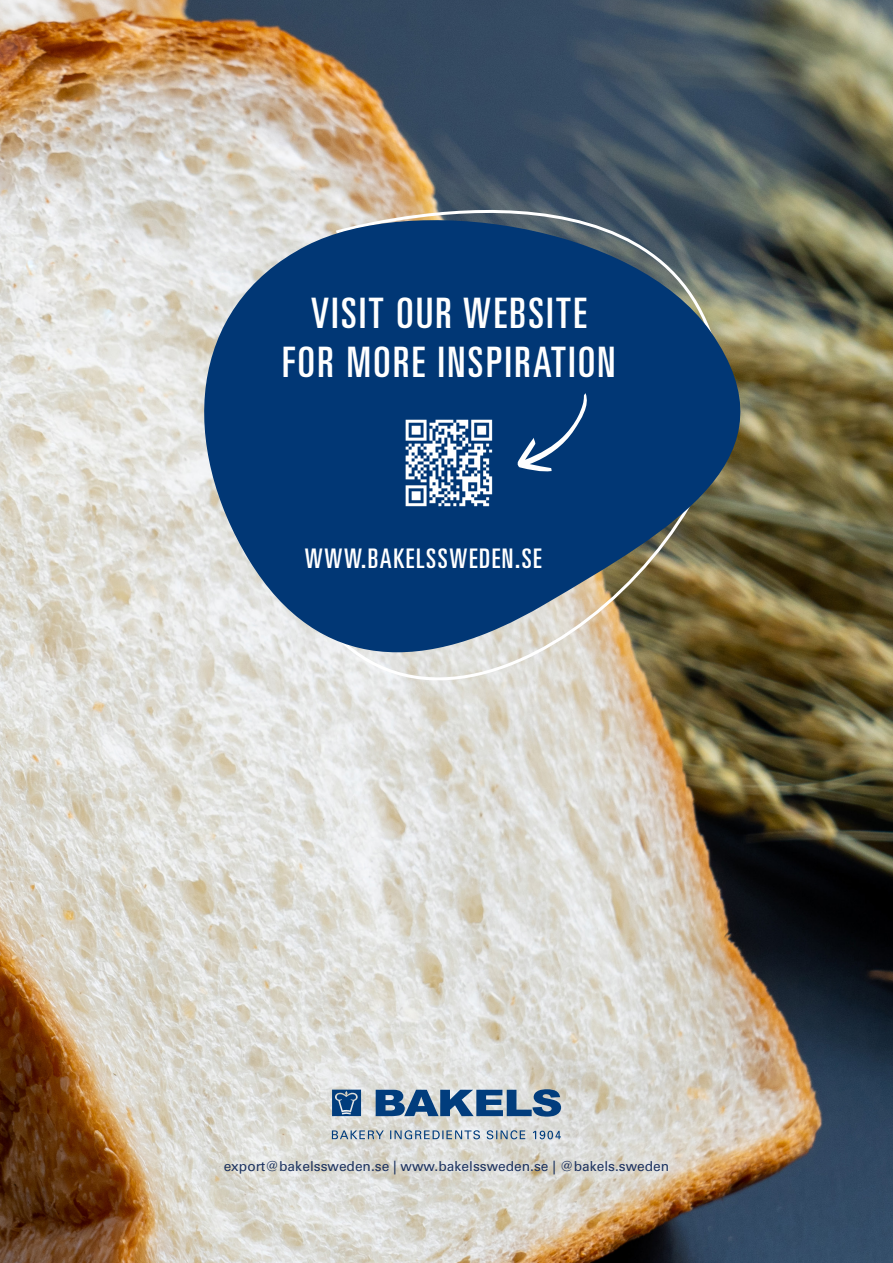
<style>
.page{position:relative;width:893px;height:1263px;background:#fff}
.page>*{position:absolute;margin:0;border:0;box-sizing:border-box;transform-origin:0 0}
.BRÖD_10{font:ultra-condensed 42px "Univers LT Std";letter-spacing:.06em;color:#fff}
.BRÖD_10-2{font:ultra-condensed 27px "Univers LT Std";letter-spacing:.06em;color:#fff}
.t1{font:13.8px "Univers LT Std";color:#1d3360}
</style>
<div class="page">
<img style="left:0;top:0;width:893px;height:1263px">
<svg style="left:332px;top:1090px;width:29px;height:26px"></svg>
<svg style="left:376px;top:1089px;width:185px;height:27px;background:#557aa0"></svg>
<svg style="left:332px;top:1130px;width:229px;height:9px;background:#9fb0be"></svg>
<svg style="left:281px;top:128px;width:463px;height:722px;background:#b3b0a6"></svg>
<svg style="left:180px;top:193px;width:619px;height:481px;background:#46637e"></svg>
<img style="left:397px;top:411px;width:104px;height:104px">
<svg style="left:518px;top:393px;width:69px;height:78px;background:#235187"></svg>
<p class="BRÖD_10" style="left:311px;top:289px;width:277px">VISIT OUR WEBSITE</p>
<p class="BRÖD_10" style="left:282px;top:338px;width:335px">FOR MORE INSPIRATION</p>
<p class="BRÖD_10-2" style="left:305px;top:543px;width:238px">WWW.BAKELSSWEDEN.SE</p>
<p class="t1" style="left:224px;top:1158px;width:447px">export@bakelssweden.se | www.bakelssweden.se | @bakels.sweden</p>
</div>
